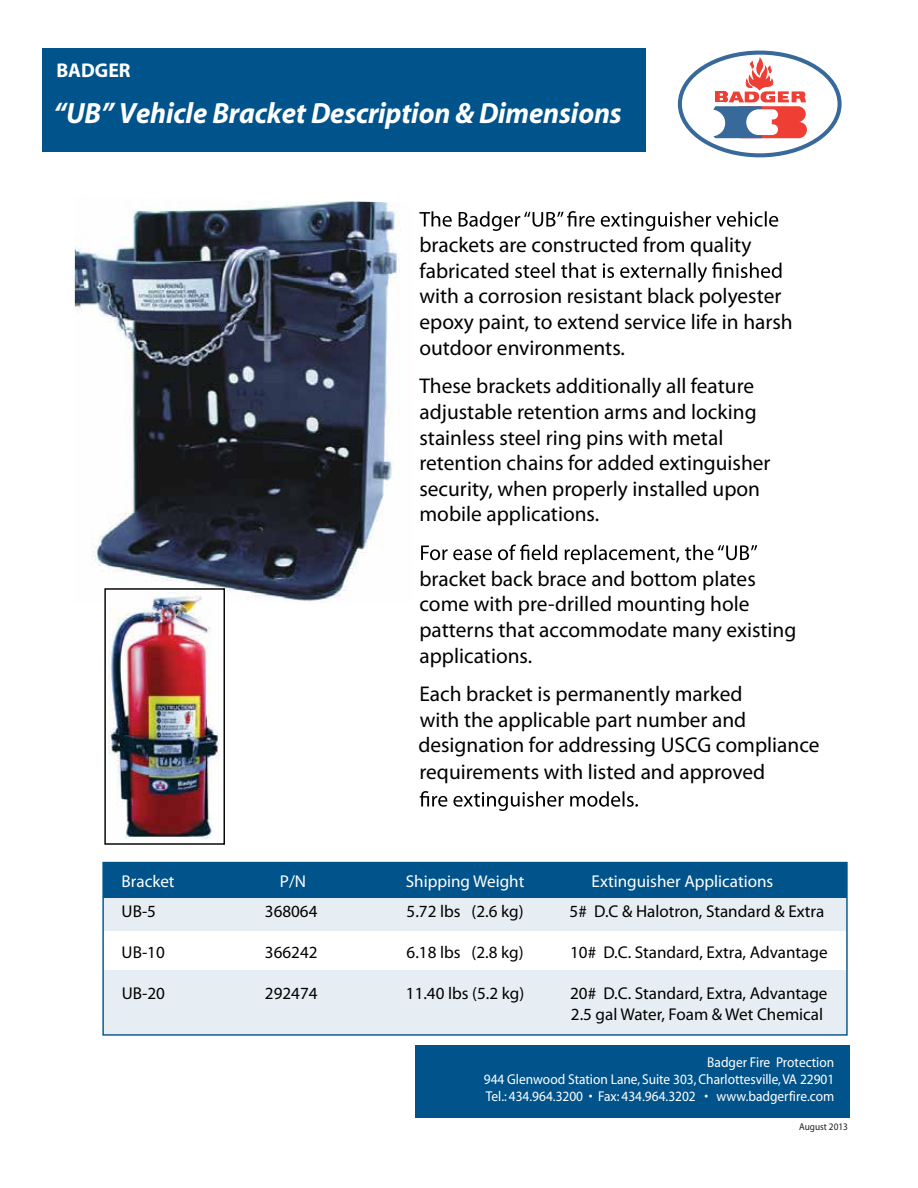
<style>
.page{position:relative;width:918px;height:1188px;background:#fff}
.page>*{position:absolute;margin:0;border:0;box-sizing:border-box;transform-origin:0 0}
.t1{font:italic 700 29.4px "Myriad";letter-spacing:-.005em;color:#fff}
.t2{font:21.3px/25.7px "Myriad Pro";color:#000}
.t3{font:700 19.95px "Myriad";color:#fff}
.t4{font:17.1px/20.5px "Myriad Pro";color:#000}
.t5{font:17.1px "Myriad Pro";color:#fff}
.t6{font:14.25px/17.1px "Myriad";color:#fff;text-align:justify;scale:.94 1}
.t7{font:10.05px "Myriad";color:#221f20;scale:.93 1}
</style>
<div class="page">
<div style="left:415px;top:1045px;width:435px;height:73px;background:#00548b"></div>
<div style="left:42px;top:48px;width:604px;height:104px;background:#00548b"></div>
<img style="left:75px;top:201px;width:326px;height:400px">
<div style="left:678px;top:51px;width:164px;height:106px;border:4px solid #37699b;border-radius:50%"></div>
<svg style="left:713px;top:57px;width:94px;height:81px"></svg>
<div style="left:105px;top:589px;width:119px;height:255px;background:#fff"></div>
<div style="left:104px;top:588px;width:121px;height:257px;border:1px solid #000"></div>
<img style="left:108px;top:591px;width:111px;height:247px">
<svg style="left:419px;top:211px;width:359px;height:20px"></svg>
<svg style="left:515px;top:262px;width:267px;height:21px"></svg>
<svg style="left:421px;top:545px;width:336px;height:19px"></svg>
<svg style="left:420px;top:791px;width:218px;height:20px"></svg>
<div style="left:103px;top:971px;width:744px;height:64px;background:#e6eef3"></div>
<div style="left:103px;top:895px;width:744px;height:36px;background:#e6eef3"></div>
<div style="left:103px;top:863px;width:744px;height:35px;background:#00548b"></div>
<div style="left:102px;top:862px;width:746px;height:174px;border:1px solid #00548b"></div>
<p class="t3" style="left:56px;top:60px;width:76px">BADGER</p>
<h1 class="t1" style="left:54px;top:98px;width:570px">“UB” Vehicle Bracket Description &amp; Dimensions</h1>
<p class="t2" style="left:419px;top:232px;width:375px">brackets are constructed from quality fabricated<br>with a corrosion resistant black polyester epoxy paint, to extend service life in harsh outdoor environments.</p>
<p class="t2" style="left:419px;top:373px;width:353px">These brackets additionally all feature adjustable retention arms and locking stainless steel ring pins with metal retention chains for added extinguisher security, when properly installed upon mobile applications.</p>
<p class="t2" style="left:419px;top:565px;width:378px">bracket back brace and bottom plates come with pre-drilled mounting hole patterns that accommodate many existing applications.</p>
<p class="t2" style="left:419px;top:681px;width:325px">Each bracket is permanently marked</p>
<p class="t2" style="left:418px;top:706px;width:403px">with the applicable part number and designation for addressing USCG compliance</p>
<p class="t2" style="left:419px;top:759px;width:347px">requirements with listed and approved</p>
<p class="t5" style="left:122px;top:871px;width:54px">Bracket</p>
<p class="t5" style="left:280px;top:871px;width:28px">P/N</p>
<p class="t5" style="left:406px;top:871px;width:120px">Shipping Weight</p>
<p class="t5" style="left:592px;top:871px;width:183px">Extinguisher Applications</p>
<p class="t4" style="left:122px;top:901px;width:36px">UB-5</p>
<p class="t4" style="left:265px;top:901px;width:54px">368064</p>
<p class="t4" style="left:407px;top:901px;width:118px">5.72 lbs (2.6 kg)</p>
<p class="t4" style="left:570px;top:901px;width:256px">5# D.C &amp; Halotron, Standard &amp; Extra</p>
<p class="t4" style="left:122px;top:942px;width:45px">UB-10</p>
<p class="t4" style="left:265px;top:942px;width:54px">366242</p>
<p class="t4" style="left:407px;top:942px;width:118px">6.18 lbs (2.8 kg)</p>
<p class="t4" style="left:570px;top:942px;width:259px">10# D.C. Standard, Extra, Advantage</p>
<p class="t4" style="left:122px;top:983px;width:45px">UB-20</p>
<p class="t4" style="left:265px;top:983px;width:54px">292474</p>
<p class="t4" style="left:406px;top:983px;width:120px">11.40 lbs (5.2 kg)</p>
<p class="t4" style="left:570px;top:983px;width:259px">20# D.C. Standard, Extra, Advantage<br>2.5 gal Water, Foam &amp; Wet Chemical</p>
<p class="t6" style="left:484px;top:1054px;width:374px;text-indent:223px">Badger Fire Protection 944 Glenwood Station Lane, Suite 303,Charlottesville,VA 22901<br>Tel.: 434.964.3200 • Fax: 434.964.3202 • www.badgerfire.com</p>
<p class="t7" style="left:799px;top:1122px;width:54px">August 2013</p>
</div>
